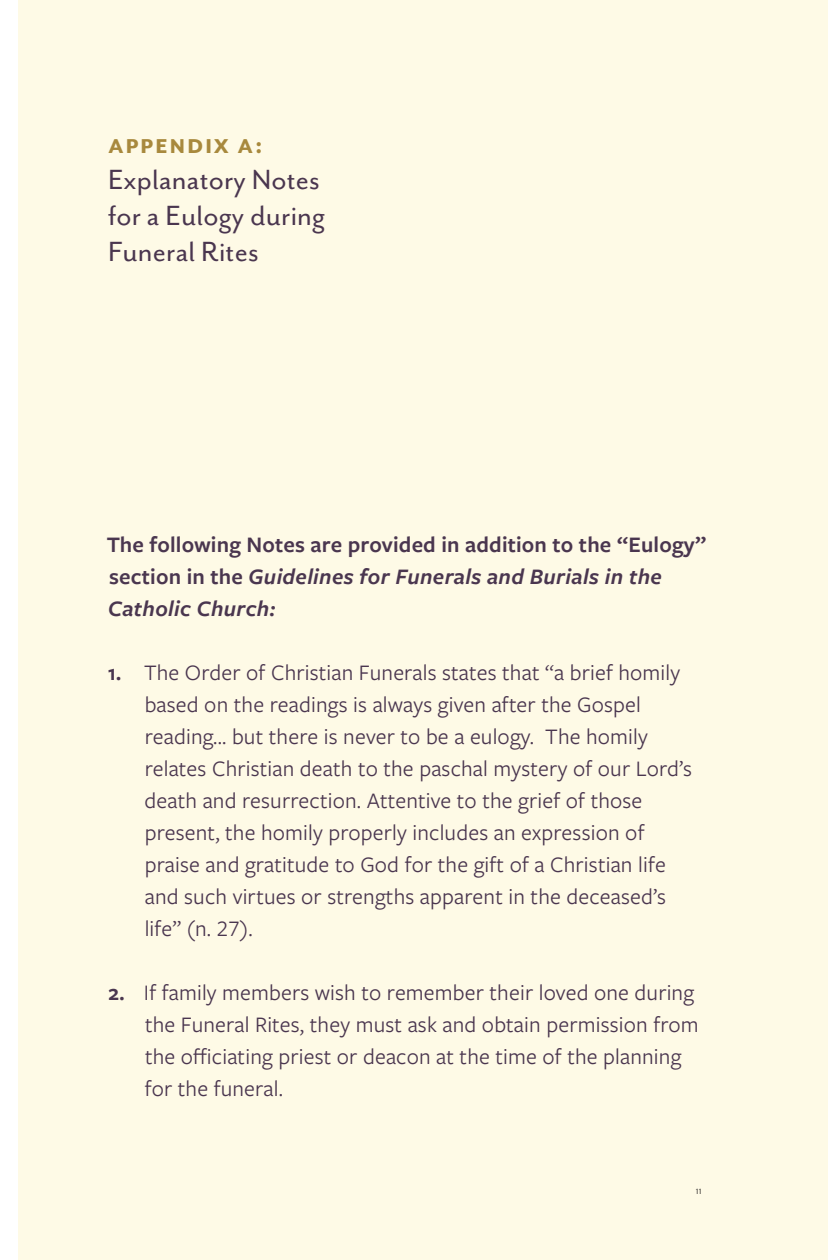
<style>
.page{position:relative;width:828px;height:1260px;background:#fff}
.page>*{position:absolute;margin:0;border:0;box-sizing:border-box;transform-origin:0 0}
.t1{font:32px/36px "Mr Eaves San OT";letter-spacing:.005em;color:#4a364f}
.t2{font:700 32px "Mr Eaves San OT";letter-spacing:.05em;color:#a8893d}
.t3{font:23px/32px "Freight Sans Pro";letter-spacing:.005em;color:#4a364f}
.t4{font:600 23px/32px "Freight Sans Pro";letter-spacing:.005em;color:#4a364f}
.t5{font:12px "Mr Eaves San OT";color:#231f20}
.s1{font-style:italic}
.s2{font-weight:600}
</style>
<div class="page">
<div style="left:18px;top:0;width:810px;height:1260px;background:#fefae6"></div>
<h1 class="t2" style="left:108px;top:126px;width:156px">appendix a:</h1>
<h1 class="t1" style="left:108px;top:162px;width:219px">Explanatory Notes for a Eulogy during<br>Funeral Rites</h1>
<p class="t4" style="left:107px;top:528px;width:601px">The following Notes are provided in addition to the “Eulogy” section in the <span class="s1">Guidelines for Funerals and Burials in the<br>Catholic Church:</span></p>
<p class="t3" style="left:145px;top:656px;width:549px;text-indent:-37px"><span class="s2">1.</span> The Order of Christian Funerals states that “a brief homily based on the readings is always given after the Gospel reading... but there is never to be a eulogy. The homily relates Christian death to the paschal mystery of our Lord’s death and resurrection. Attentive to the grief of those present, the homily properly includes an expression of praise and gratitude to God for the gift of a Christian life and such virtues or strengths apparent in the deceased’s life” (n. 27).</p>
<p class="t3" style="left:145px;top:976px;width:556px;text-indent:-37px"><span class="s2">2.</span> If family members wish to remember their loved one during the Funeral Rites, they must ask and obtain permission from the officiating priest or deacon at the time of the planning for the funeral.</p>
<p class="t5" style="left:696px;top:1184px;width:8px">11</p>
</div>
